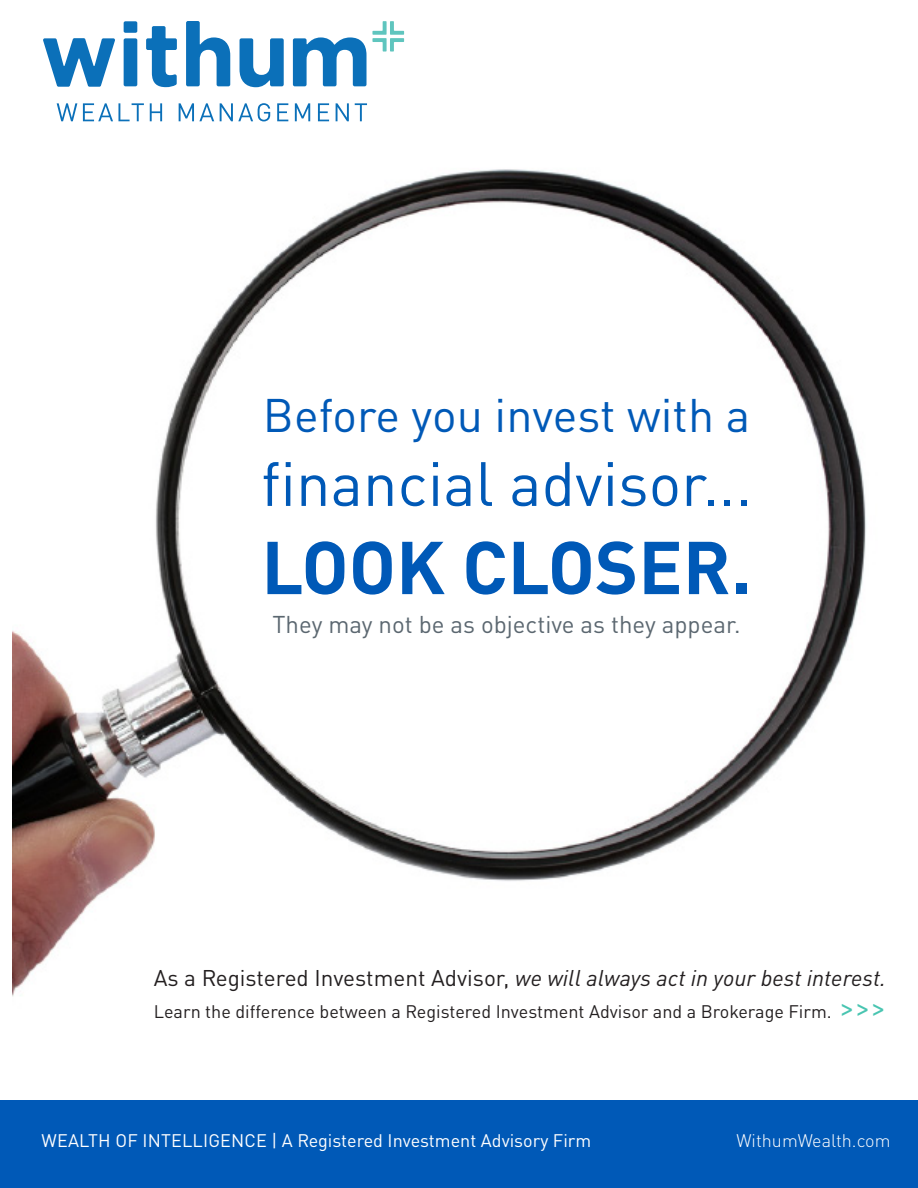
<style>
.page{position:relative;width:918px;height:1188px;background:#fff}
.page>*{position:absolute;margin:0;border:0;box-sizing:border-box;transform-origin:0 0}
.t1{font:700 73.5px "DINOT";color:#0059b7}
.t2{font:61.5px "DINOT";color:#0059b7}
.t3{font:46.5px "DINOT";color:#0059b7}
.t4{font:24px "DINOT";color:#5b6770}
.t5{font:italic 22.5px "DINOT";color:#231f20}
.t6{font:18px "DINOT";color:#231f20}
.t7{font:18px "DINOT";color:#fff}
.t8{font:300 18px "DINOT";color:#fff}
.s1{font-style:normal}
.s2{font-size:30px;color:#49c5b1}
</style>
<div class="page">
<img style="left:13px;top:169px;width:853px;height:827px">
<svg style="left:43px;top:38px;width:72px;height:49px"></svg>
<div style="left:124px;top:38px;width:13px;height:48px;background:#0b70b9;border-radius:2px"></div>
<svg style="left:146px;top:26px;width:31px;height:61px"></svg>
<svg style="left:186px;top:21px;width:44px;height:65px"></svg>
<svg style="left:240px;top:38px;width:44px;height:49px"></svg>
<svg style="left:293px;top:21px;width:111px;height:65px"></svg>
<div style="left:124px;top:21px;width:13px;height:12px;background:#0b70b9;border-radius:2px"></div>
<svg style="left:57px;top:103px;width:20px;height:18px"></svg>
<svg style="left:83px;top:103px;width:61px;height:18px"></svg>
<svg style="left:150px;top:103px;width:12px;height:18px"></svg>
<svg style="left:179px;top:103px;width:35px;height:18px"></svg>
<svg style="left:220px;top:103px;width:50px;height:18px"></svg>
<svg style="left:277px;top:103px;width:11px;height:18px"></svg>
<svg style="left:295px;top:103px;width:15px;height:18px"></svg>
<svg style="left:318px;top:103px;width:11px;height:18px"></svg>
<svg style="left:336px;top:103px;width:13px;height:18px"></svg>
<svg style="left:355px;top:103px;width:12px;height:18px"></svg>
<div style="left:0;top:1100px;width:918px;height:88px;background:#0059b7"></div>
<p class="t3" style="left:263px;top:380px;width:489px">Before you invest with a</p>
<p class="t2" style="left:261px;top:437px;width:492px">financial advisor...</p>
<p class="t1" style="left:261px;top:510px;width:492px">LOOK CLOSER.</p>
<p class="t4" style="left:272px;top:606px;width:470px">They may not be as objective as they appear.</p>
<p class="t5" style="left:154px;top:961px;width:734px"><span class="s1">As a Registered Investment Advisor,</span> we will always act in your best interest.</p>
<p class="t6" style="left:154px;top:997px;width:734px">Learn the difference between a Registered Investment Advisor and a Brokerage Firm. <span class="s2">&gt;&gt;&gt;</span></p>
<p class="t7" style="left:41px;top:1127px;width:551px">WEALTH OF INTELLIGENCE | A Registered Investment Advisory Firm</p>
<p class="t8" style="left:736px;top:1127px;width:156px">WithumWealth.com</p>
</div>
